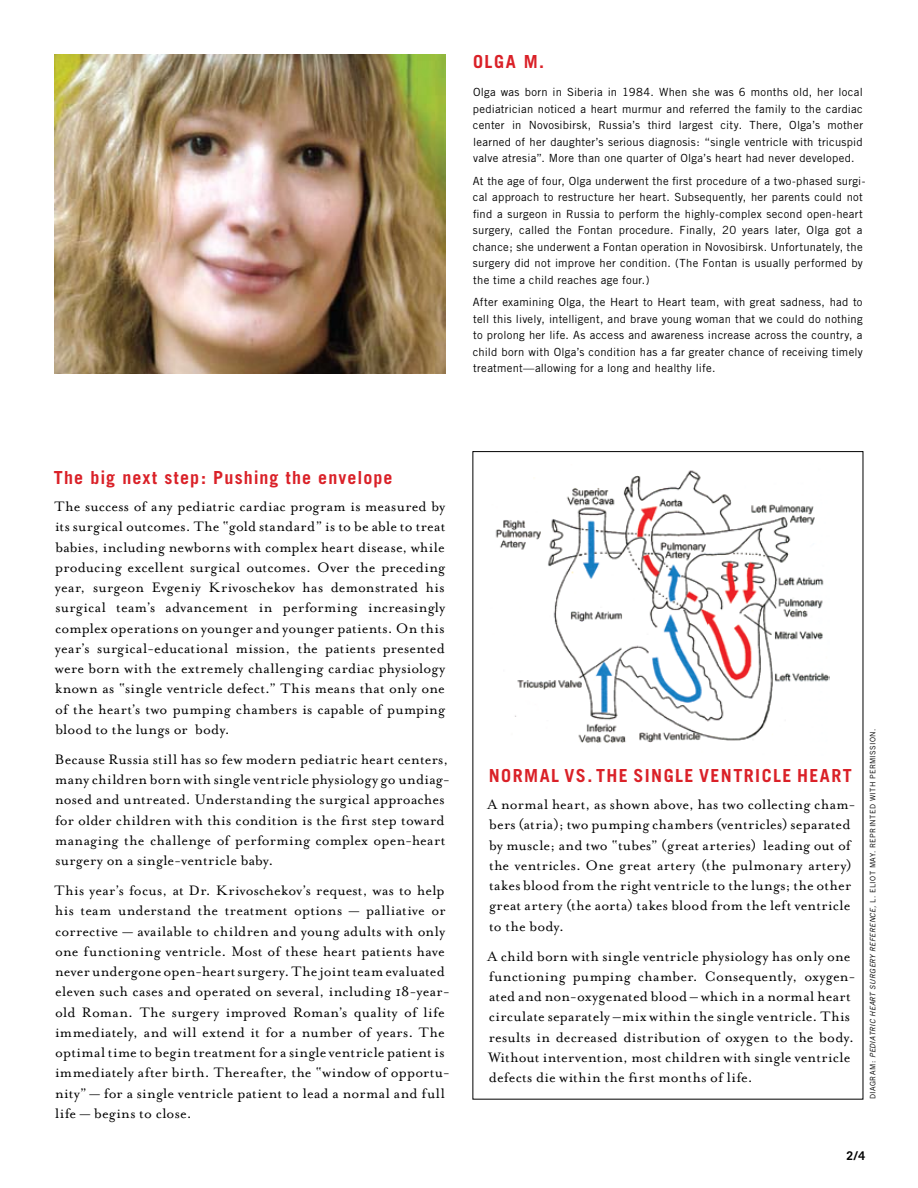
<style>
.page{position:relative;width:918px;height:1188px;background:#fff}
.page>*{position:absolute;margin:0;border:0;box-sizing:border-box;transform-origin:0 0}
.t1{font:700 18px "Trade Gothic";letter-spacing:.08em;color:#da2128}
.t2{font:700 18px "Trade Gothic";letter-spacing:.06em;color:#da2128}
.t3{font:15.75px/20.2px "Mrs Eaves Roman";letter-spacing:.015em;color:#000}
.t4{font:700 12px "Trade Gothic";color:#000}
.t5{font:11.25px/16.5px "Trade Gothic";letter-spacing:.025em;color:#000;text-align:justify}
.t6{font:7.5px "Trade Gothic";letter-spacing:.045em;color:#000}
.s1{font-style:italic}
</style>
<div class="page">
<img style="left:55px;top:54px;width:391px;height:319px">
<img style="left:495px;top:470px;width:335px;height:273px">
<p class="t1" style="left:473px;top:50px;width:72px">OLGA M.</p>
<p class="t5" style="left:473px;top:84px;width:392px">Olga was born in Siberia in 1984. When she was 6 months old, her local pediatrician noticed a heart murmur and referred the family to the cardiac center in Novosibirsk, Russia’s third largest city. There, Olga’s mother learned of her daughter’s serious diagnosis: “single ventricle with tricuspid valve atresia”. More than one quarter of Olga’s heart had never developed.</p>
<p class="t5" style="left:473px;top:173px;width:394px;text-align:left">At the age of four, Olga underwent the first procedure of a two-phased surgi&shy;cal approach to restructure her heart. Subsequently, her parents could not find a surgeon in Russia to perform the highly-complex second open-heart surgery, called the Fontan procedure. Finally, 20 years later, Olga got a chance; she underwent a Fontan operation in Novosibirsk. Unfortunately, the surgery did not improve her condition. (The Fontan is usually performed by the time a child reaches age four.)</p>
<p class="t5" style="left:473px;top:294px;width:392px">After examining Olga, the Heart to Heart team, with great sadness, had to tell this lively, intelligent, and brave young woman that we could do nothing to prolong her life. As access and awareness increase across the country, a child born with Olga’s condition has a far greater chance of receiving timely treatment—allowing for a long and healthy life.</p>
<p class="t2" style="left:54px;top:467px;width:340px">The big next step: Pushing the envelope</p>
<p class="t3" style="left:55px;top:496px;width:392px;text-align:justify">The success of any pediatric cardiac program is measured by its surgical outcomes. The “gold standard” is to be able to treat babies, including newborns with complex heart disease, while producing excellent surgical outcomes. Over the preceding year, surgeon Evgeniy Krivoschekov has demonstrated his surgical team’s advancement in performing increasingly complex operations on younger and younger patients. On this year’s surgical-educational mission, the patients presented were born with the extremely challenging cardiac physiology known as “single ventricle defect.” This means that only one of the heart’s two pumping chambers is capable of pumping blood to the lungs or body.</p>
<p class="t3" style="left:55px;top:749px;width:397px">Because Russia still has so few modern pediatric heart centers, many children born with single ventricle physiology go undiag&shy;nosed and untreated. Understanding the surgical approaches for older children with this condition is the first step toward managing the challenge of performing complex open-heart surgery on a single-ventricle baby.</p>
<p class="t3" style="left:55px;top:881px;width:397px">This year’s focus, at Dr. Krivoschekov’s request, was to help his team understand the treatment options — palliative or corrective — available to children and young adults with only one functioning ventricle. Most of these heart patients have never undergone open-heart surgery. The joint team evaluated eleven such cases and operated on several, including 18-year&shy;old Roman. The surgery improved Roman’s quality of life immediately, and will extend it for a number of years. The optimal time to begin treatment for a single ventricle patient is immediately after birth. Thereafter, the “window of opportu&shy;nity” — for a single ventricle patient to lead a normal and full life — begins to close.</p>
<p class="t1" style="left:489px;top:765px;width:364px">NORMAL VS. THE SINGLE VENTRICLE HEART</p>
<p class="t3" style="left:488px;top:794px;width:370px">A normal heart, as shown above, has two collecting cham&shy;bers (atria); two pumping chambers (ventricles) separated by muscle; and two “tubes” (great arteries) leading out of the ventricles. One great artery (the pulmonary artery) takes blood from the right ventricle to the lungs; the other great artery (the aorta) takes blood from the left ventricle to the body.</p>
<p class="t3" style="left:488px;top:946px;width:369px">A child born with single ventricle physiology has only one functioning pumping chamber. Consequently, oxygen&shy;ated and non-oxygenated blood – which in a normal heart circulate separately –mix within the single ventricle. This results in decreased distribution of oxygen to the body.<br>Without intervention, most children with single ventricle defects die within the first months of life.</p>
<p class="t6" style="left:868px;top:1099px;width:372px;rotate:-90deg">DIAGRAM: <span class="s1">PEDIATRIC HEART SURGERY REFERENCE,</span> L. ELIOT MAY. REPRINTED WITH PERMISSION.</p>
<p class="t4" style="left:846px;top:1149px;width:20px">2/4</p>
</div>
